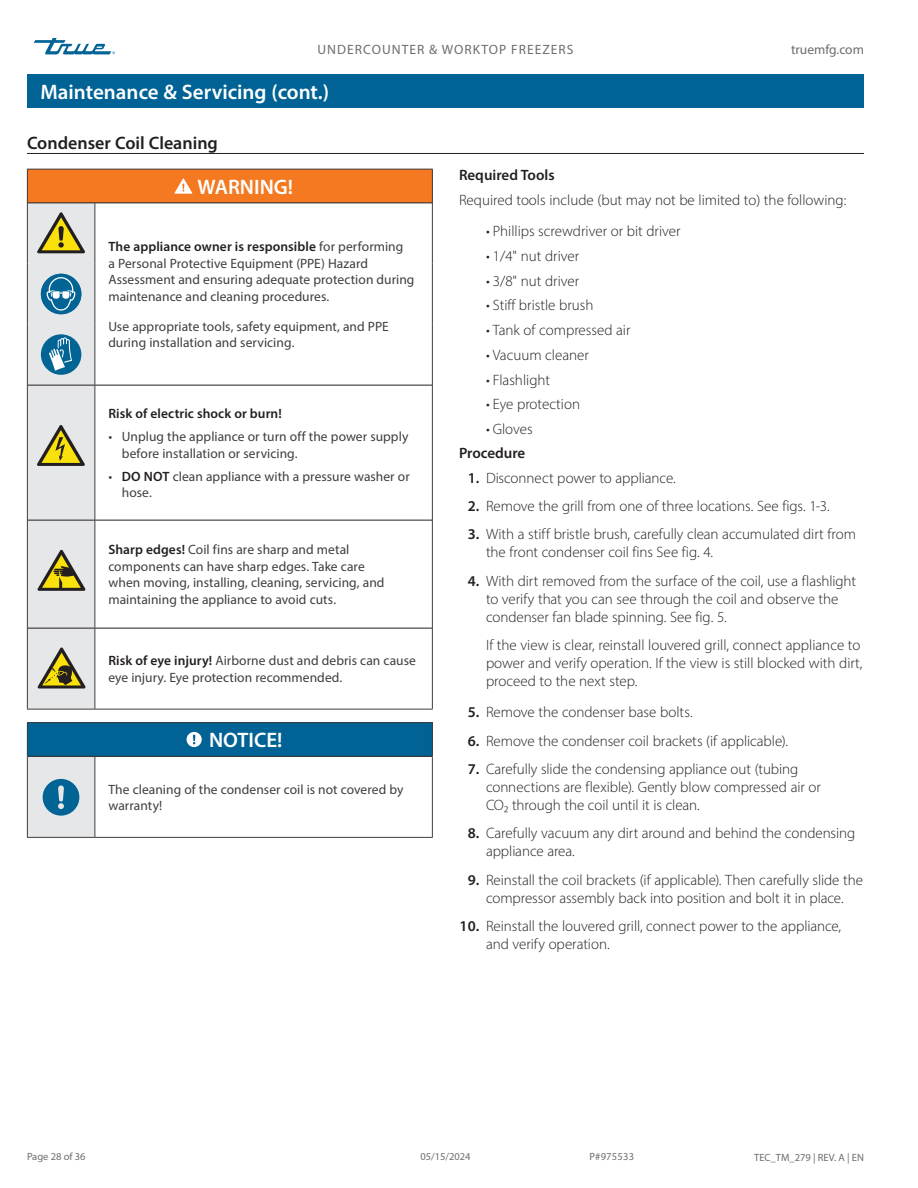
<style>
.page{position:relative;width:918px;height:1188px;background:#fff}
.page>*{position:absolute;margin:0;border:0;box-sizing:border-box;transform-origin:0 0}
.Title_bar_Page_header{font:600 21px "Myriad Pro";color:#fff}
.Table_title_bar{font:600 21px "Myriad Pro";color:#fff}
.Subhead_underscore_H1{font:600 18px "Myriad Pro";color:#231f20}
.Body_Text_light_Normal{font:300 15px/18px "Myriad Pro";color:#231f20}
.Subhead_NO_underscore_H2{font:600 15px "Myriad Pro";color:#231f20}
.Table_text{font:13.5px/16.5px "Myriad Pro";color:#3e3e3f}
.t1{font:13.5px "Myriad Pro";letter-spacing:.075em;color:#6c6d70}
.Table_text-2{font:600 13.5px "Myriad Pro";letter-spacing:.005em;color:#231f20}
.t2{font:13.5px "Myriad Pro";color:#6c6d70}
.t3{font:10.5px "Myriad Pro";color:#6c6d70}
.s1{font-weight:600;color:#231f20}
.s2{font-weight:600}
</style>
<div class="page">
<svg style="left:34px;top:38px;width:81px;height:16px"></svg>
<div style="left:27px;top:74px;width:837px;height:34px;background:#016395"></div>
<hr style="left:27px;top:153px;width:837px;height:1px;background:#231f20">
<div style="left:27px;top:169px;width:405px;height:34px;background:#f47921"></div>
<svg style="left:96px;top:203px;width:336px;height:634px"></svg>
<div style="left:27px;top:723px;width:405px;height:33px;background:#016395"></div>
<hr style="left:27px;top:169px;width:68px;height:1px;background:#3e3e3f">
<hr style="left:27px;top:170px;width:1px;height:33px;background:#3e3e3f">
<hr style="left:95px;top:169px;width:338px;height:1px;background:#3e3e3f">
<hr style="left:432px;top:170px;width:1px;height:33px;background:#3e3e3f">
<hr style="left:95px;top:203px;width:1px;height:61px;background:#3e3e3f">
<hr style="left:432px;top:203px;width:1px;height:61px;background:#3e3e3f">
<hr style="left:95px;top:264px;width:1px;height:60px;background:#3e3e3f">
<hr style="left:432px;top:264px;width:1px;height:60px;background:#3e3e3f">
<hr style="left:95px;top:324px;width:1px;height:61px;background:#3e3e3f">
<hr style="left:432px;top:324px;width:1px;height:61px;background:#3e3e3f">
<hr style="left:95px;top:386px;width:1px;height:134px;background:#3e3e3f">
<hr style="left:432px;top:385px;width:1px;height:135px;background:#3e3e3f">
<hr style="left:95px;top:520px;width:1px;height:108px;background:#3e3e3f">
<hr style="left:432px;top:520px;width:1px;height:108px;background:#3e3e3f">
<hr style="left:95px;top:628px;width:1px;height:81px;background:#3e3e3f">
<hr style="left:432px;top:628px;width:1px;height:81px;background:#3e3e3f">
<hr style="left:95px;top:722px;width:338px;height:1px;background:#3e3e3f">
<hr style="left:432px;top:723px;width:1px;height:33px;background:#3e3e3f">
<hr style="left:95px;top:757px;width:1px;height:80px;background:#3e3e3f">
<hr style="left:432px;top:756px;width:1px;height:81px;background:#3e3e3f">
<hr style="left:27px;top:837px;width:68px;height:1px;background:#3e3e3f">
<hr style="left:95px;top:837px;width:338px;height:1px;background:#3e3e3f">
<hr style="left:28px;top:202px;width:67px;height:1px;background:#231f20">
<hr style="left:95px;top:202px;width:337px;height:1px;background:#231f20">
<hr style="left:95px;top:520px;width:337px;height:1px;background:#231f20">
<hr style="left:95px;top:628px;width:337px;height:1px;background:#231f20">
<hr style="left:95px;top:385px;width:337px;height:1px;background:#231f20">
<hr style="left:95px;top:756px;width:337px;height:1px;background:#231f20">
<hr style="left:95px;top:709px;width:338px;height:1px;background:#3e3e3f">
<svg style="left:175px;top:178px;width:17px;height:16px"></svg>
<svg style="left:187px;top:732px;width:15px;height:15px"></svg>
<svg style="left:27px;top:203px;width:68px;height:634px;background:#bbc7c4"></svg>
<p class="t1" style="left:318px;top:42px;width:257px">UNDERCOUNTER &amp; WORKTOP FREEZERS</p>
<p class="t2" style="left:791px;top:42px;width:74px">truemfg.com</p>
<p class="Title_bar_Page_header" style="left:41px;top:79px;width:290px">Maintenance &amp; Servicing (cont.)</p>
<p class="Subhead_underscore_H1" style="left:27px;top:131px;width:192px">Condenser Coil Cleaning</p>
<p class="Table_title_bar" style="left:198px;top:174px;width:97px">WARNING!</p>
<p class="Table_text" style="left:108px;top:238px;width:308px"><span class="s1">The appliance owner is responsible</span> for performing<br>a Personal Protective Equipment (PPE) Hazard Assessment and ensuring adequate protection during maintenance and cleaning procedures.</p>
<p class="Table_text" style="left:108px;top:318px;width:282px">Use appropriate tools, safety equipment, and PPE during installation and servicing.</p>
<p class="Table_text-2" style="left:108px;top:405px;width:175px">Risk of electric shock or burn!</p>
<p class="Table_text" style="left:122px;top:428px;width:288px;text-indent:-14px">• Unplug the appliance or turn off the power supply before installation or servicing.</p>
<p class="Table_text" style="left:122px;top:468px;width:289px;text-indent:-14px">• <span class="s1">DO NOT</span> clean appliance with a pressure washer or hose.</p>
<p class="Table_text" style="left:108px;top:541px;width:278px"><span class="s1">Sharp edges!</span> Coil fins are sharp and metal components can have sharp edges. Take care when moving, installing, cleaning, servicing, and maintaining the appliance to avoid cuts.</p>
<p class="Table_text" style="left:108px;top:652px;width:309px"><span class="s1">Risk of eye injury!</span> Airborne dust and debris can cause eye injury. Eye protection recommended.</p>
<p class="Table_title_bar" style="left:209px;top:726px;width:75px">NOTICE!</p>
<p class="Table_text" style="left:108px;top:781px;width:297px">The cleaning of the condenser coil is not covered by warranty!</p>
<p class="Subhead_NO_underscore_H2" style="left:459px;top:165px;width:97px">Required Tools</p>
<p class="Body_Text_light_Normal" style="left:459px;top:191px;width:389px">Required tools include (but may not be limited to) the following:</p>
<p class="Body_Text_light_Normal" style="left:486px;top:222px;width:196px">• Phillips screwdriver or bit driver</p>
<p class="Body_Text_light_Normal" style="left:486px;top:247px;width:95px">• 1/4" nut driver</p>
<p class="Body_Text_light_Normal" style="left:486px;top:272px;width:95px">• 3/8" nut driver</p>
<p class="Body_Text_light_Normal" style="left:486px;top:296px;width:109px">• Stiff bristle brush</p>
<p class="Body_Text_light_Normal" style="left:486px;top:321px;width:146px">• Tank of compressed air</p>
<p class="Body_Text_light_Normal" style="left:486px;top:346px;width:104px">• Vacuum cleaner</p>
<p class="Body_Text_light_Normal" style="left:486px;top:371px;width:66px">• Flashlight</p>
<p class="Body_Text_light_Normal" style="left:486px;top:395px;width:96px">• Eye protection</p>
<p class="Body_Text_light_Normal" style="left:486px;top:420px;width:48px">• Gloves</p>
<p class="Subhead_NO_underscore_H2" style="left:459px;top:444px;width:68px">Procedure</p>
<p class="Body_Text_light_Normal" style="left:468px;top:469px;width:210px"><span class="s2">1.</span> Disconnect power to appliance.</p>
<p class="Body_Text_light_Normal" style="left:468px;top:497px;width:363px"><span class="s2">2.</span> Remove the grill from one of three locations. See figs. 1-3.</p>
<p class="Body_Text_light_Normal" style="left:486px;top:525px;width:372px;text-indent:-18px"><span class="s2">3.</span> With a stiff bristle brush, carefully clean accumulated dirt from the front condenser coil fins See fig. 4.</p>
<p class="Body_Text_light_Normal" style="left:486px;top:572px;width:372px;text-indent:-18px"><span class="s2">4.</span> With dirt removed from the surface of the coil, use a flashlight to verify that you can see through the coil and observe the condenser fan blade spinning. See fig. 5.</p>
<p class="Body_Text_light_Normal" style="left:486px;top:636px;width:378px">If the view is clear, reinstall louvered grill, connect appliance to power and verify operation. If the view is still blocked with dirt, proceed to the next step.</p>
<p class="Body_Text_light_Normal" style="left:468px;top:703px;width:227px"><span class="s2">5.</span> Remove the condenser base bolts.</p>
<p class="Body_Text_light_Normal" style="left:468px;top:732px;width:322px"><span class="s2">6.</span> Remove the condenser coil brackets (if applicable).</p>
<p class="Body_Text_light_Normal" style="left:486px;top:760px;width:336px;text-indent:-18px"><span class="s2">7.</span> Carefully slide the condensing appliance out (tubing connections are flexible). Gently blow compressed air or<br>CO₂ through the coil until it is clean.</p>
<p class="Body_Text_light_Normal" style="left:486px;top:824px;width:371px;text-indent:-18px"><span class="s2">8.</span> Carefully vacuum any dirt around and behind the condensing appliance area.</p>
<p class="Body_Text_light_Normal" style="left:468px;top:870px;width:397px;text-align:center"><span class="s2">9.</span> Reinstall the coil brackets (if applicable). Then carefully slide the compressor assembly back into position and bolt it in place.</p>
<p class="Body_Text_light_Normal" style="left:486px;top:917px;width:357px;text-indent:-26px"><span class="s2">10.</span> Reinstall the louvered grill, connect power to the appliance, and verify operation.</p>
<p class="t3" style="left:27px;top:1150px;width:60px">Page 28 of 36</p>
<p class="t3" style="left:420px;top:1150px;width:52px">05/15/2024</p>
<p class="t3" style="left:589px;top:1150px;width:46px">P#975533</p>
<p class="t3" style="left:754px;top:1151px;width:111px">TEC_TM_279 | REV. A | EN</p>
</div>
